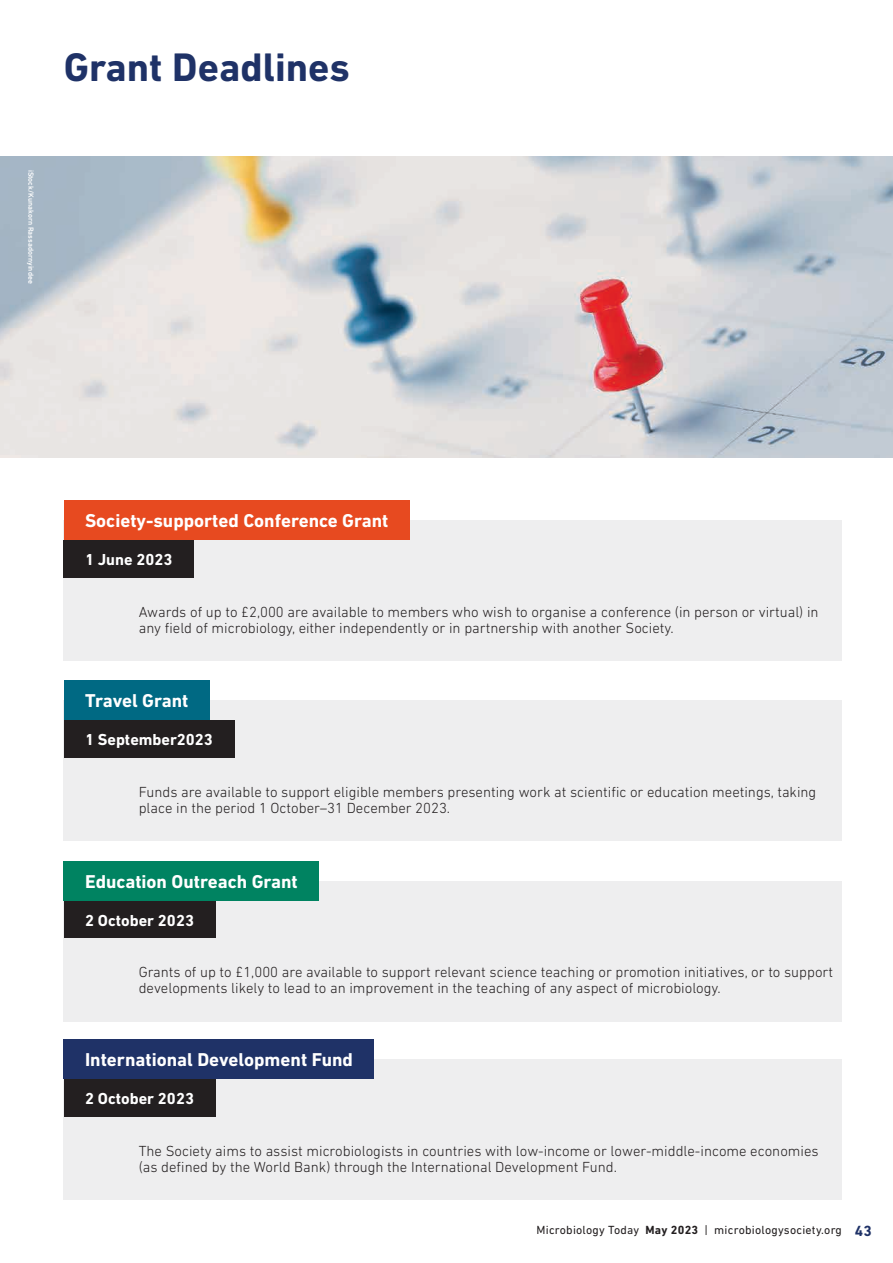
<style>
.page{position:relative;width:893px;height:1263px;background:#fff}
.page>*{position:absolute;margin:0;border:0;box-sizing:border-box;transform-origin:0 0}
.t1{font:700 40.5px "DIN Next LT Pro";color:#1f3267}
.t2{font:700 18.9px "DIN Next LT Pro";color:#fff}
.t3{font:700 16.2px "DIN Next LT Pro";color:#fff}
.t4{font:300 14.85px/16.2px "DIN Next LT Pro";color:#231f20}
.t5{font:12px "DIN Next LT Pro";letter-spacing:.02em;color:#231f20}
.t6{font:500 7.5px "DIN Next LT Pro";color:#fff}
.s1{font-weight:700}
.s2{font-weight:700;font-size:15px;color:#1f3267}
</style>
<div class="page">
<div style="left:64px;top:520px;width:778px;height:141px;background:#eeeeef"></div>
<img style="left:0;top:157px;width:893px;height:301px">
<div style="left:64px;top:540px;width:130px;height:38px;background:#231f20"></div>
<div style="left:64px;top:500px;width:346px;height:40px;background:#e74a20"></div>
<div style="left:64px;top:701px;width:778px;height:140px;background:#eeeeef"></div>
<div style="left:64px;top:720px;width:170px;height:38px;background:#231f20"></div>
<div style="left:64px;top:680px;width:146px;height:40px;background:#006983"></div>
<div style="left:64px;top:881px;width:778px;height:140px;background:#eeeeef"></div>
<div style="left:64px;top:900px;width:151px;height:38px;background:#231f20"></div>
<div style="left:64px;top:861px;width:255px;height:39px;background:#008361"></div>
<div style="left:64px;top:1059px;width:778px;height:141px;background:#eeeeef"></div>
<div style="left:64px;top:1079px;width:151px;height:37px;background:#231f20"></div>
<div style="left:64px;top:1039px;width:310px;height:40px;background:#1f3267"></div>
<h1 class="t1" style="left:64px;top:44px;width:288px">Grant Deadlines</h1>
<p class="t6" style="left:35px;top:170px;width:115px;rotate:90deg">iStock/Kunakorn Rassadornyindee</p>
<p class="t2" style="left:85px;top:510px;width:305px">Society-supported Conference Grant</p>
<p class="t3" style="left:85px;top:550px;width:89px">1 June 2023</p>
<p class="t4" style="left:139px;top:603px;width:681px">Awards of up to £2,000 are available to members who wish to organise a conference (in person or virtual) in any field of microbiology, either independently or in partnership with another Society.</p>
<p class="t2" style="left:85px;top:690px;width:105px">Travel Grant</p>
<p class="t3" style="left:85px;top:730px;width:129px">1 September2023</p>
<p class="t4" style="left:139px;top:783px;width:679px">Funds are available to support eligible members presenting work at scientific or education meetings, taking place in the period 1 October–31 December 2023.</p>
<p class="t2" style="left:85px;top:870px;width:214px">Education Outreach Grant</p>
<p class="t3" style="left:85px;top:910px;width:110px">2 October 2023</p>
<p class="t4" style="left:139px;top:964px;width:696px">Grants of up to £1,000 are available to support relevant science teaching or promotion initiatives, or to support developments likely to lead to an improvement in the teaching of any aspect of microbiology.</p>
<p class="t2" style="left:85px;top:1048px;width:269px">International Development Fund</p>
<p class="t3" style="left:85px;top:1089px;width:110px">2 October 2023</p>
<p class="t4" style="left:139px;top:1142px;width:681px">The Society aims to assist microbiologists in countries with low-income or lower-middle-income economies (as defined by the World Bank) through the International Development Fund.</p>
<p class="t5" style="left:536px;top:1223px;width:337px">Microbiology Today <span class="s1">May 2023</span> | microbiologysociety.org <span class="s2">43</span></p>
</div>
